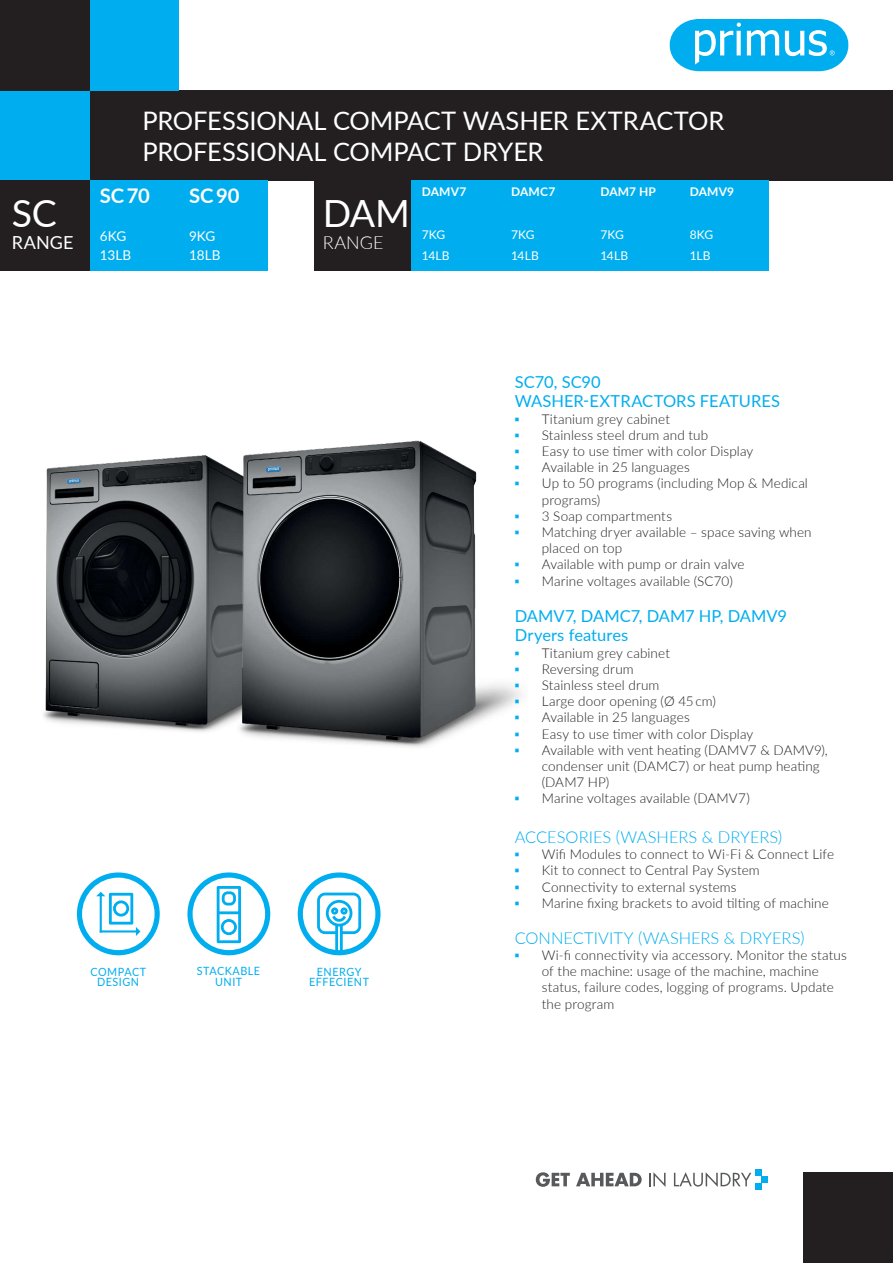
<style>
.page{position:relative;width:893px;height:1263px;background:#fff}
.page>*{position:absolute;margin:0;border:0;box-sizing:border-box;transform-origin:0 0}
.t1{font:37.5px "Lato";color:#fff}
.t2{font:25.5px/31.5px "Lato";letter-spacing:-.005em;color:#fff}
.t3{font:700 20.25px "Lato";letter-spacing:-.005em;color:#fff}
.t4{font:18px "Lato";color:#fff}
.t5{font:300 18px "Lato";color:#fff}
.t6{font:16.5px/19.8px "Lato";color:#00aeef}
.t7{font:300 16.5px "Lato";color:#00aeef}
.t8{font:300 13.5px/16.2px "Lato";letter-spacing:.01em;color:#231f20}
.t9{font:13.5px/18.9px "Lato";color:#fff}
.t10{font:12px/21.1px "Lato";color:#fff}
.t11{font:700 12px "Lato";letter-spacing:.015em;color:#fff}
.t12{font:11.4px/10.8px "Lato";letter-spacing:.05em;color:#00aeef;text-align:center;scale:.95 1}
.s1{font-family:"Franklin Gothic";font-weight:500;color:#00aeef}
</style>
<div class="page">
<div style="left:0;top:90px;width:893px;height:90px;background:#231f20"></div>
<div style="left:0;top:90px;width:89px;height:90px;background:#00aeef"></div>
<div style="left:89px;top:0;width:89px;height:90px;background:#00aeef"></div>
<svg style="left:670px;top:19px;width:178px;height:52px"></svg>
<svg style="left:536px;top:1172px;width:34px;height:15px"></svg>
<svg style="left:576px;top:1173px;width:66px;height:13px"></svg>
<svg style="left:649px;top:1172px;width:16px;height:15px"></svg>
<svg style="left:674px;top:1172px;width:77px;height:15px"></svg>
<div style="left:761px;top:1176px;width:7px;height:7px;background:#00aeef"></div>
<div style="left:755px;top:1183px;width:6px;height:7px;background:#00aeef"></div>
<div style="left:755px;top:1169px;width:6px;height:7px;background:#00aeef"></div>
<div style="left:804px;top:1173px;width:89px;height:90px;background:#231f20"></div>
<div style="left:0;top:0;width:89px;height:90px;background:#231f20"></div>
<svg style="left:187px;top:872px;width:83px;height:83px"></svg>
<svg style="left:77px;top:872px;width:83px;height:83px"></svg>
<svg style="left:298px;top:872px;width:83px;height:83px"></svg>
<img style="left:43px;top:457px;width:140px;height:274px">
<img style="left:183px;top:440px;width:339px;height:307px">
<div style="left:89px;top:180px;width:90px;height:90px;background:#00aeef"></div>
<div style="left:411px;top:180px;width:89px;height:90px;background:#00aeef"></div>
<div style="left:0;top:180px;width:89px;height:90px;background:#231f20"></div>
<div style="left:314px;top:180px;width:97px;height:90px;background:#231f20"></div>
<div style="left:179px;top:180px;width:89px;height:90px;background:#00aeef"></div>
<div style="left:500px;top:180px;width:90px;height:90px;background:#00aeef"></div>
<div style="left:590px;top:180px;width:89px;height:90px;background:#00aeef"></div>
<div style="left:679px;top:180px;width:89px;height:90px;background:#00aeef"></div>
<h1 class="t1" style="left:12px;top:200px;width:47px">SC</h1>
<h3 class="t4" style="left:12px;top:236px;width:63px">RANGE</h3>
<h2 class="t2" style="left:142px;top:107px;width:583px">PROFESSIONAL COMPACT WASHER EXTRACTOR<br>PROFESSIONAL COMPACT DRYER</h2>
<h3 class="t3" style="left:100px;top:181px;width:52px">SC 70</h3>
<p class="t9" style="left:100px;top:228px;width:33px">6KG<br>13LB</p>
<h3 class="t3" style="left:189px;top:181px;width:52px">SC 90</h3>
<p class="t9" style="left:189px;top:228px;width:33px">9KG<br>18LB</p>
<h1 class="t1" style="left:323px;top:200px;width:89px">DAM</h1>
<h3 class="t5" style="left:323px;top:230px;width:62px">RANGE</h3>
<p class="t11" style="left:422px;top:183px;width:46px">DAMV7</p>
<p class="t10" style="left:422px;top:225px;width:29px">7KG<br>14LB</p>
<p class="t11" style="left:511px;top:183px;width:46px">DAMC7</p>
<p class="t10" style="left:511px;top:225px;width:29px">7KG<br>14LB</p>
<p class="t11" style="left:600px;top:183px;width:57px">DAM7 HP</p>
<p class="t10" style="left:600px;top:225px;width:29px">7KG<br>14LB</p>
<p class="t11" style="left:690px;top:183px;width:46px">DAMV9</p>
<p class="t10" style="left:690px;top:225px;width:25px">8KG<br>1LB</p>
<p class="t12" style="left:197px;top:967px;width:68px">STACKABLE<br>UNIT</p>
<p class="t12" style="left:91px;top:967px;width:60px">COMPACT<br>DESIGN</p>
<p class="t12" style="left:309px;top:967px;width:65px">ENERGY<br>EFFECIENT</p>
<p class="t6" style="left:515px;top:373px;width:267px">SC70, SC90<br>WASHER-EXTRACTORS FEATURES</p>
<p class="t8" style="left:515px;top:412px;width:157px"><span class="s1">▪</span> Titanium grey cabinet</p>
<p class="t8" style="left:515px;top:428px;width:195px"><span class="s1">▪</span> Stainless steel drum and tub</p>
<p class="t8" style="left:515px;top:442px;width:240px"><span class="s1">▪</span> Easy to use timer with color Display</p>
<p class="t8" style="left:515px;top:460px;width:177px"><span class="s1">▪</span> Available in 25 languages</p>
<p class="t8" style="left:542px;top:475px;width:268px;text-indent:-27px"><span class="s1">▪</span> Up to 50 programs (including Mop &amp; Medical programs)</p>
<p class="t8" style="left:515px;top:507px;width:159px"><span class="s1">▪</span> 3 Soap compartments</p>
<p class="t8" style="left:542px;top:523px;width:271px;text-indent:-27px"><span class="s1">▪</span> Matching dryer available – space saving when placed on top</p>
<p class="t8" style="left:515px;top:556px;width:231px"><span class="s1">▪</span> Available with pump or drain valve</p>
<p class="t8" style="left:515px;top:572px;width:220px"><span class="s1">▪</span> Marine voltages available (SC70)</p>
<p class="t6" style="left:515px;top:607px;width:274px">DAMV7, DAMC7, DAM7 HP, DAMV9<br>Dryers features</p>
<p class="t8" style="left:515px;top:646px;width:157px"><span class="s1">▪</span> Titanium grey cabinet</p>
<p class="t8" style="left:515px;top:662px;width:120px"><span class="s1">▪</span> Reversing drum</p>
<p class="t8" style="left:515px;top:678px;width:146px"><span class="s1">▪</span> Stainless steel drum</p>
<p class="t8" style="left:515px;top:693px;width:203px"><span class="s1">▪</span> Large door opening (Ø 45 cm)</p>
<p class="t8" style="left:515px;top:710px;width:177px"><span class="s1">▪</span> Available in 25 languages</p>
<p class="t8" style="left:515px;top:725px;width:240px"><span class="s1">▪</span> Easy to use timer with color Display</p>
<p class="t8" style="left:542px;top:741px;width:288px;text-indent:-27px"><span class="s1">▪</span> Available with vent heating (DAMV7 &amp; DAMV9), condenser unit (DAMC7) or heat pump heating (DAM7 HP)</p>
<p class="t8" style="left:515px;top:790px;width:237px"><span class="s1">▪</span> Marine voltages available (DAMV7)</p>
<p class="t7" style="left:515px;top:825px;width:269px">ACCESORIES (WASHERS &amp; DRYERS)</p>
<p class="t8" style="left:515px;top:846px;width:321px"><span class="s1">▪</span> Wifi Modules to connect to Wi-Fi &amp; Connect Life</p>
<p class="t8" style="left:515px;top:862px;width:247px"><span class="s1">▪</span> Kit to connect to Central Pay System</p>
<p class="t8" style="left:515px;top:878px;width:223px"><span class="s1">▪</span> Connectivity to external systems</p>
<p class="t8" style="left:515px;top:894px;width:316px"><span class="s1">▪</span> Marine fixing brackets to avoid tilting of machine</p>
<p class="t7" style="left:515px;top:926px;width:291px">CONNECTIVITY (WASHERS &amp; DRYERS)</p>
<p class="t8" style="left:542px;top:946px;width:307px;text-indent:-27px"><span class="s1">▪</span> Wi-fi connectivity via accessory. Monitor the status of the machine: usage of the machine, machine status, failure codes, logging of programs. Update the program</p>
</div>
